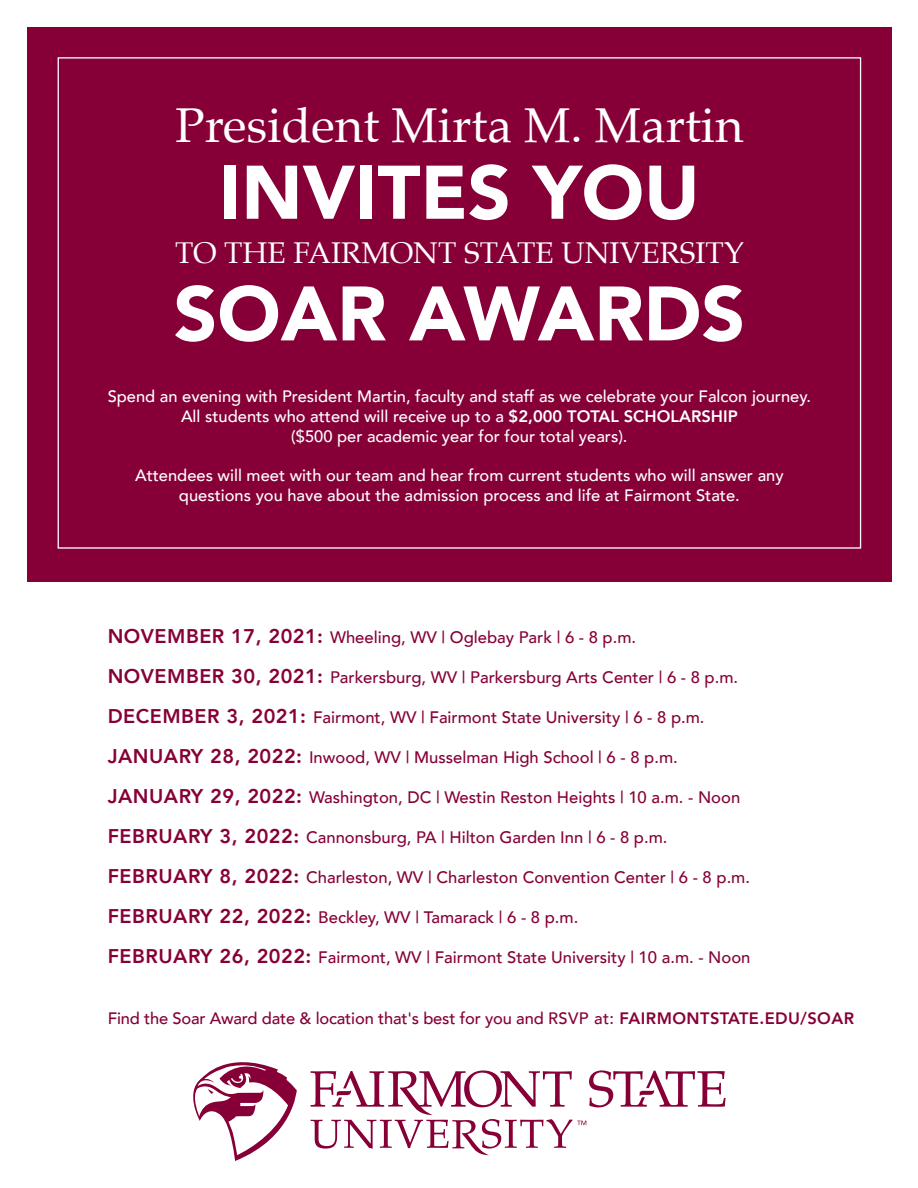
<style>
.page{position:relative;width:918px;height:1188px;background:#fff}
.page>*{position:absolute;margin:0;border:0;box-sizing:border-box;transform-origin:0 0}
.t1{font:900 76.2px "Avenir";color:#fff}
.t2{font:900 75px "Avenir";color:#fff}
.t3{font:48.9px "Palatino";color:#fff}
.t4{font:30px "Palatino";color:#fff}
.t5{font:500 16.65px "Avenir";color:#860037}
.t6{font:500 16.5px/19.8px "Avenir";color:#fff;text-align:center}
.t7{font:500 16.5px "Avenir";letter-spacing:-.01em;color:#860037}
.s1{font-weight:800}
.s2{font-weight:800;font-size:19.8px}
</style>
<div class="page">
<div style="left:27px;top:27px;width:865px;height:554px;background:#860037"></div>
<svg style="left:193px;top:1062px;width:104px;height:99px"></svg>
<svg style="left:311px;top:1070px;width:415px;height:85px"></svg>
<p class="t3" style="left:175px;top:85px;width:570px">President Mirta M. Martin</p>
<p class="t2" style="left:219px;top:128px;width:482px">INVITES YOU</p>
<p class="t4" style="left:175px;top:228px;width:570px">TO THE FAIRMONT STATE UNIVERSITY</p>
<p class="t1" style="left:174px;top:249px;width:573px">SOAR AWARDS</p>
<p class="t6" style="left:108px;top:386px;width:705px">Spend an evening with President Martin, faculty and staff as we celebrate your Falcon journey.<br>All students who attend will receive up to a <span class="s1">$2,000 TOTAL SCHOLARSHIP</span></p>
<p class="t6" style="left:291px;top:425px;width:338px">($500 per academic year for four total years).</p>
<p class="t6" style="left:135px;top:465px;width:650px">Attendees will meet with our team and hear from current students who will answer any questions you have about the admission process and life at Fairmont State.</p>
<p class="t5" style="left:108px;top:623px;width:530px"><span class="s2">NOVEMBER 17, 2021:</span> Wheeling, WV | Oglebay Park | 6 - 8 p.m.</p>
<p class="t5" style="left:108px;top:663px;width:632px"><span class="s2">NOVEMBER 30, 2021:</span> Parkersburg, WV | Parkersburg Arts Center | 6 - 8 p.m.</p>
<p class="t5" style="left:108px;top:703px;width:598px"><span class="s2">DECEMBER 3, 2021:</span> Fairmont, WV | Fairmont State University | 6 - 8 p.m.</p>
<p class="t5" style="left:108px;top:743px;width:572px"><span class="s2">JANUARY 28, 2022:</span> Inwood, WV | Musselman High School | 6 - 8 p.m.</p>
<p class="t5" style="left:108px;top:783px;width:634px"><span class="s2">JANUARY 29, 2022:</span> Washington, DC | Westin Reston Heights | 10 a.m. - Noon</p>
<p class="t5" style="left:108px;top:823px;width:561px"><span class="s2">FEBRUARY 3, 2022:</span> Cannonsburg, PA | Hilton Garden Inn | 6 - 8 p.m.</p>
<p class="t5" style="left:108px;top:863px;width:644px"><span class="s2">FEBRUARY 8, 2022:</span> Charleston, WV | Charleston Convention Center | 6 - 8 p.m.</p>
<p class="t5" style="left:108px;top:902px;width:472px"><span class="s2">FEBRUARY 22, 2022:</span> Beckley, WV | Tamarack | 6 - 8 p.m.</p>
<p class="t5" style="left:108px;top:942px;width:644px"><span class="s2">FEBRUARY 26, 2022:</span> Fairmont, WV | Fairmont State University | 10 a.m. - Noon</p>
<p class="t7" style="left:108px;top:1004px;width:748px">Find the Soar Award date &amp; location that's best for you and RSVP at: <span class="s1">FAIRMONTSTATE.EDU/SOAR</span></p>
</div>
